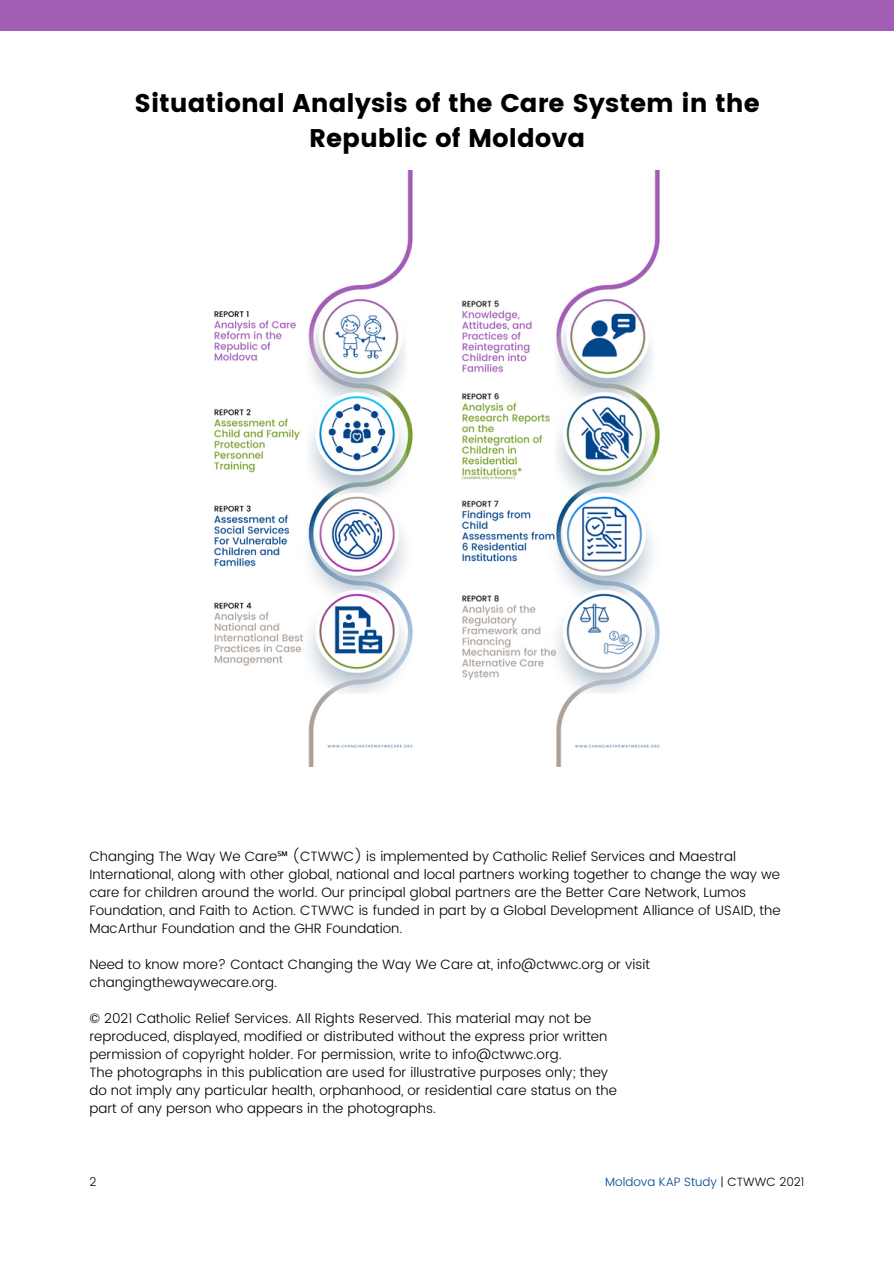
<style>
.page{position:relative;width:894px;height:1264px;background:#fff}
.page>*{position:absolute;margin:0;border:0;box-sizing:border-box;transform-origin:0 0}
.t1{font:25.5px/35px "Poppins";color:#000;text-align:center}
.t2{font:300 13.5px/18px "Poppins";color:#000}
.t3{font:300 12px "Poppins";color:#03458c}
.t4{font:300 12px "Poppins";color:#000}
.s1{font-family:"Noto Sans";font-weight:400}
.s2{color:#000}
</style>
<div class="page">
<div style="left:0;top:0;width:893px;height:31px;background:#a25eb5"></div>
<img style="left:214px;top:170px;width:199px;height:596px">
<img style="left:461px;top:170px;width:199px;height:596px">
<h1 class="t1" style="left:134px;top:85px;width:626px">Situational Analysis of the Care System in the<br>Republic of Moldova</h1>
<p class="t2" style="left:89px;top:847px;width:692px">Changing The Way We Care<span class="s1">℠</span> (CTWWC) is implemented by Catholic Relief Services and Maestral International, along with other global, national and local partners working together to change the way we care for children around the world. Our principal global partners are the Better Care Network, Lumos Foundation, and Faith to Action. CTWWC is funded in part by a Global Development Alliance of USAID, the MacArthur Foundation and the GHR Foundation.</p>
<p class="t2" style="left:89px;top:955px;width:562px">Need to know more? Contact Changing the Way We Care at, info@ctwwc.org or visit changingthewaywecare.org.</p>
<p class="t2" style="left:89px;top:1009px;width:529px">© 2021 Catholic Relief Services. All Rights Reserved. This material may not be reproduced, displayed, modified or distributed without the express prior written permission of copyright holder. For permission, write to info@ctwwc.org.<br>The photographs in this publication are used for illustrative purposes only; they do not imply any particular health, orphanhood, or residential care status on the part of any person who appears in the photographs.</p>
<p class="t4" style="left:89px;top:1174px;width:8px">2</p>
<p class="t3" style="left:605px;top:1174px;width:201px">Moldova KAP Study <span class="s2">| CTWWC 2021</span></p>
</div>
